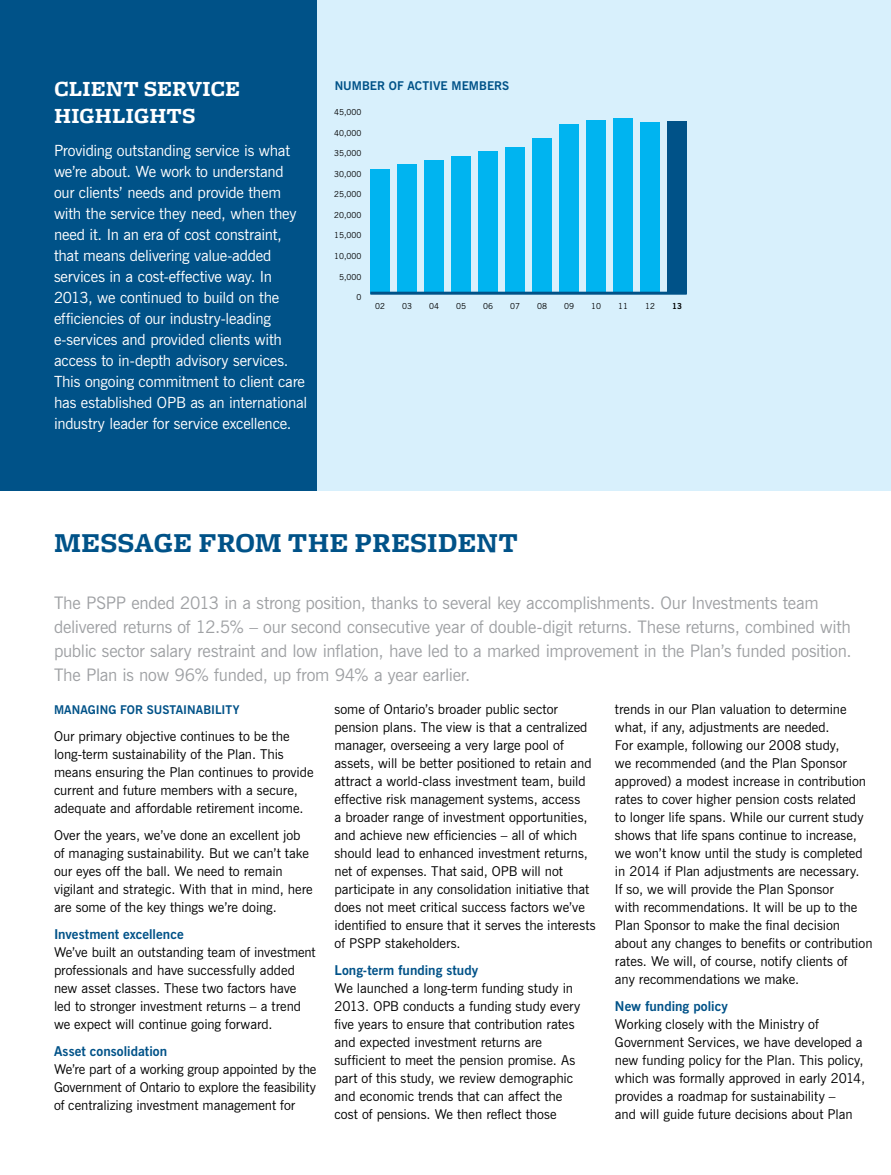
<style>
.page{position:relative;width:891px;height:1175px;background:#fff}
.page>*{position:absolute;margin:0;border:0;box-sizing:border-box;transform-origin:0 0}
.t1{font:700 28.5px "Freight Micro";color:#005288}
.t2{font:700 22.5px/27px "Freight Micro";color:#fff}
.t3{font:17.25px/24px "News Gothic BT";letter-spacing:-.015em;color:#9fa1a4}
.t4{font:15.3px/21px "News Gothic BT";letter-spacing:-.015em;color:#fff}
.t5{font:13.5px/18px "News Gothic BT";letter-spacing:-.005em;color:#000}
.t6{font:700 13.5px "News Gothic BT";letter-spacing:.005em;color:#005288}
.t7{font:700 12px "News Gothic BT";letter-spacing:.005em;color:#005288}
.t8{font:9.45px "News Gothic BT";color:#005288}
.t9{font:8.25px "News Gothic BT";color:#000}
.t10{font:700 8.25px "News Gothic BT";color:#000}
</style>
<div class="page">
<div style="left:0;top:0;width:891px;height:490px;background:#d8f0fc"></div>
<div style="left:0;top:0;width:316px;height:490px;background:#005288"></div>
<div style="left:370px;top:169px;width:20px;height:124px;background:#00b4f0"></div>
<div style="left:397px;top:164px;width:20px;height:129px;background:#00b4f0"></div>
<div style="left:424px;top:160px;width:20px;height:133px;background:#00b4f0"></div>
<div style="left:451px;top:156px;width:20px;height:137px;background:#00b4f0"></div>
<div style="left:478px;top:151px;width:20px;height:142px;background:#00b4f0"></div>
<div style="left:505px;top:147px;width:20px;height:146px;background:#00b4f0"></div>
<div style="left:532px;top:137px;width:20px;height:156px;background:#00b4f0"></div>
<div style="left:559px;top:124px;width:20px;height:169px;background:#00b4f0"></div>
<div style="left:586px;top:120px;width:20px;height:173px;background:#00b4f0"></div>
<div style="left:613px;top:118px;width:20px;height:175px;background:#00b4f0"></div>
<div style="left:640px;top:122px;width:20px;height:171px;background:#00b4f0"></div>
<div style="left:667px;top:121px;width:20px;height:172px;background:#005288"></div>
<hr style="left:370px;top:292px;width:317px;height:3px;background:#005288">
<h2 class="t2" style="left:54px;top:76px;width:188px">CLIENT SERVICE<br>HIGHLIGHTS</h2>
<p class="t4" style="left:54px;top:140px;width:255px">Providing outstanding service is what we’re about. We work to understand our clients’ needs and provide them with the service they need, when they need it. In an era of cost constraint, that means delivering value-added services in a cost-effective way. In 2013, we continued to build on the efficiencies of our industry-leading e-services and provided clients with access to in-depth advisory services.<br>This ongoing commitment to client care has established OPB as an international industry leader for service excellence.</p>
<p class="t8" style="left:328px;top:77px;width:78px">ACTIVE MEMBERS</p>
<p class="t7" style="left:335px;top:78px;width:161px">NUMBER OF ACTIVE MEMBERS</p>
<p class="t9" style="left:334px;top:107px;width:29px">45,000</p>
<p class="t9" style="left:334px;top:128px;width:29px">40,000</p>
<p class="t9" style="left:334px;top:148px;width:29px">35,000</p>
<p class="t9" style="left:334px;top:169px;width:29px">30,000</p>
<p class="t9" style="left:334px;top:189px;width:29px">25,000</p>
<p class="t9" style="left:334px;top:210px;width:29px">20,000</p>
<p class="t9" style="left:334px;top:230px;width:29px">15,000</p>
<p class="t9" style="left:334px;top:251px;width:29px">10,000</p>
<p class="t9" style="left:339px;top:271px;width:24px">5,000</p>
<p class="t9" style="left:357px;top:292px;width:6px">0</p>
<p class="t9" style="left:375px;top:301px;width:11px">02</p>
<p class="t9" style="left:402px;top:301px;width:11px">03</p>
<p class="t9" style="left:429px;top:301px;width:11px">04</p>
<p class="t9" style="left:456px;top:301px;width:11px">05</p>
<p class="t9" style="left:483px;top:301px;width:11px">06</p>
<p class="t9" style="left:510px;top:301px;width:11px">07</p>
<p class="t9" style="left:537px;top:301px;width:11px">08</p>
<p class="t9" style="left:564px;top:301px;width:11px">09</p>
<p class="t9" style="left:591px;top:301px;width:11px">10</p>
<p class="t9" style="left:618px;top:301px;width:11px">11</p>
<p class="t9" style="left:645px;top:301px;width:11px">12</p>
<p class="t10" style="left:672px;top:301px;width:11px">13</p>
<h1 class="t1" style="left:54px;top:527px;width:466px">MESSAGE FROM THE PRESIDENT</h1>
<p class="t3" style="left:54px;top:591px;width:799px">The PSPP ended 2013 in a strong position, thanks to several key accomplishments. Our Investments team delivered returns of 12.5% – our second consecutive year of double-digit returns. These returns, combined with public sector salary restraint and low inflation, have led to a marked improvement in the Plan’s funded position.<br>The Plan is now 96% funded, up from 94% a year earlier.</p>
<p class="t7" style="left:54px;top:702px;width:156px">Managi ng for sustai nabili</p>
<p class="t7" style="left:226px;top:702px;width:15px">ty</p>
<p class="t5" style="left:54px;top:727px;width:261px">Our primary objective continues to be the long-term sustainability of the Plan. This means ensuring the Plan continues to provide current and future members with a secure, adequate and affordable retirement income.</p>
<p class="t5" style="left:54px;top:826px;width:260px">Over the years, we’ve done an excellent job of managing sustainability. But we can’t take our eyes off the ball. We need to remain vigilant and strategic. With that in mind, here are some of the key things we’re doing.</p>
<p class="t6" style="left:54px;top:926px;width:131px">Investment excellence</p>
<p class="t5" style="left:54px;top:943px;width:263px">We’ve built an outstanding team of investment professionals and have successfully added new asset classes. These two factors have led to stronger investment returns – a trend we expect will continue going forward.</p>
<p class="t6" style="left:54px;top:1043px;width:115px">Asset consolidation</p>
<p class="t5" style="left:54px;top:1060px;width:264px;text-align:justify">We’re part of a working group appointed by the Government of Ontario to explore the feasibility of centralizing investment management for</p>
<p class="t5" style="left:334px;top:700px;width:263px">some of Ontario’s broader public sector pension plans. The view is that a centralized manager, overseeing a very large pool of assets, will be better positioned to retain and attract a world-class investment team, build effective risk management systems, access<br>a broader range of investment opportunities, and achieve new efficiencies – all of which should lead to enhanced investment returns, net of expenses. That said, OPB will not participate in any consolidation initiative that does not meet critical success factors we’ve identified to ensure that it serves the interests of PSPP stakeholders.</p>
<p class="t6" style="left:334px;top:962px;width:145px">Long-term funding study</p>
<p class="t5" style="left:334px;top:979px;width:247px">We launched a long-term funding study in 2013. OPB conducts a funding study every five years to ensure that contribution rates and expected investment returns are sufficient to meet the pension promise. As part of this study, we review demographic and economic trends that can affect the cost of pensions. We then reflect those</p>
<p class="t5" style="left:615px;top:700px;width:259px">trends in our Plan valuation to determine what, if any, adjustments are needed.<br>For example, following our 2008 study,<br>we recommended (and the Plan Sponsor approved) a modest increase in contribution rates to cover higher pension costs related<br>to longer life spans. While our current study shows that life spans continue to increase, we won’t know until the study is completed in 2014 if Plan adjustments are necessary.<br>If so, we will provide the Plan Sponsor<br>with recommendations. It will be up to the Plan Sponsor to make the final decision about any changes to benefits or contribution rates. We will, of course, notify clients of<br>any recommendations we make.</p>
<p class="t6" style="left:615px;top:998px;width:114px">New funding policy</p>
<p class="t5" style="left:615px;top:1015px;width:252px">Working closely with the Ministry of Government Services, we have developed a new funding policy for the Plan. This policy, which was formally approved in early 2014, provides a roadmap for sustainability –<br>and will guide future decisions about Plan</p>
</div>
